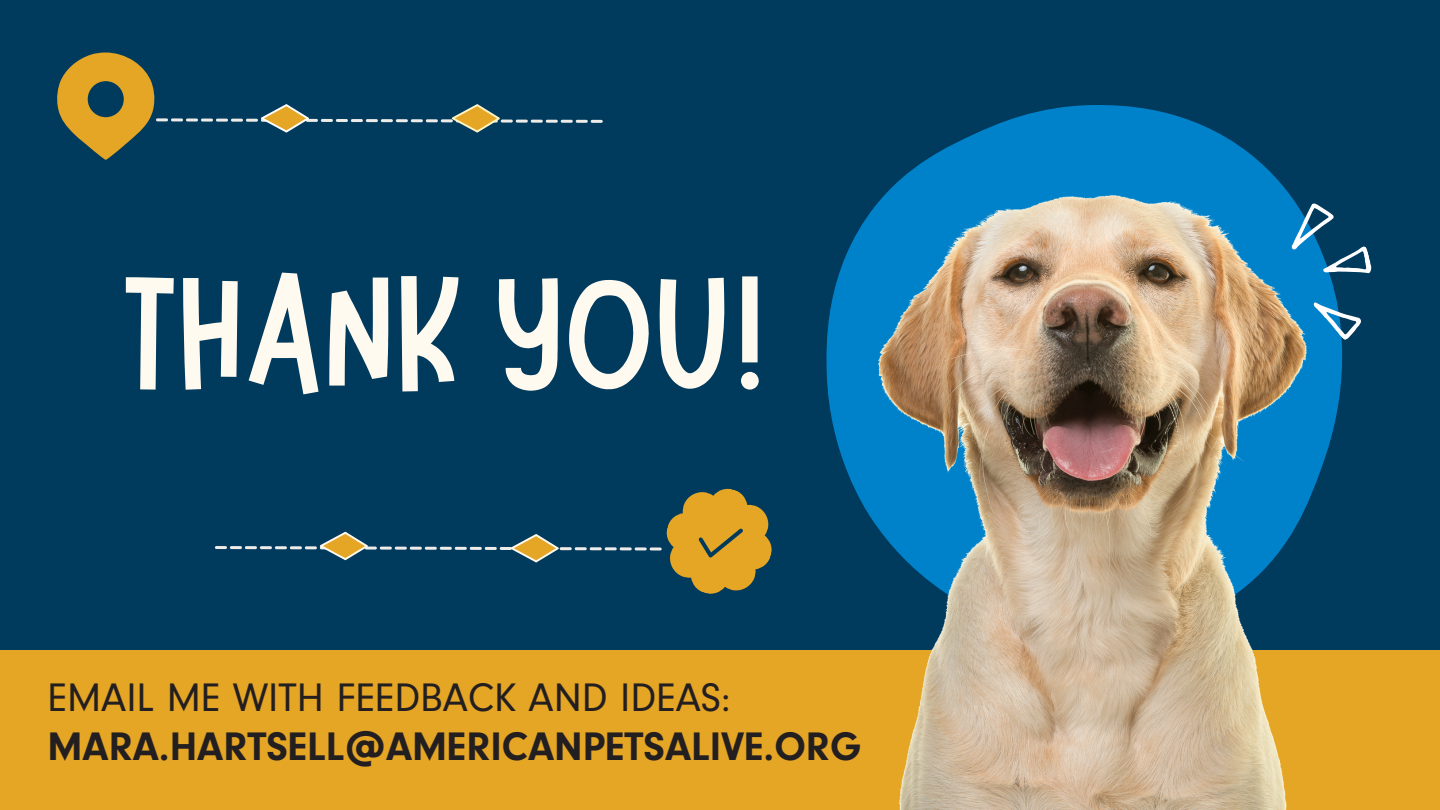
<style>
.page{position:relative;width:1440px;height:810px;background:#003a5d}
.page>*{position:absolute;margin:0;border:0;box-sizing:border-box;transform-origin:0 0}
.t1{font:160.7px "Marykate";color:#fffaef}
.t2{font:700 41.3px "Neuzeit Gro";color:#231f20}
.t3{font:41.3px "Neuzeit Gro";color:#231f20}
</style>
<div class="page">
<svg style="left:824px;top:105px;width:538px;height:546px"></svg>
<svg style="left:215px;top:488px;width:557px;height:106px"></svg>
<div style="left:0;top:651px;width:1440px;height:159px;background:#e5a525"></div>
<img style="left:879px;top:196px;width:427px;height:614px">
<svg style="left:1313px;top:292px;width:49px;height:54px"></svg>
<svg style="left:1282px;top:199px;width:90px;height:86px"></svg>
<svg style="left:57px;top:53px;width:546px;height:107px"></svg>
<p class="t1" style="left:126px;top:229px;width:641px">THANK YOU!</p>
<p class="t3" style="left:48px;top:683px;width:684px">EMAIL ME WITH FEEDBACK AND IDEAS:</p>
<p class="t2" style="left:48px;top:732px;width:815px">MARA.HARTSELL@AMERICANPETSALIVE.ORG</p>
</div>
